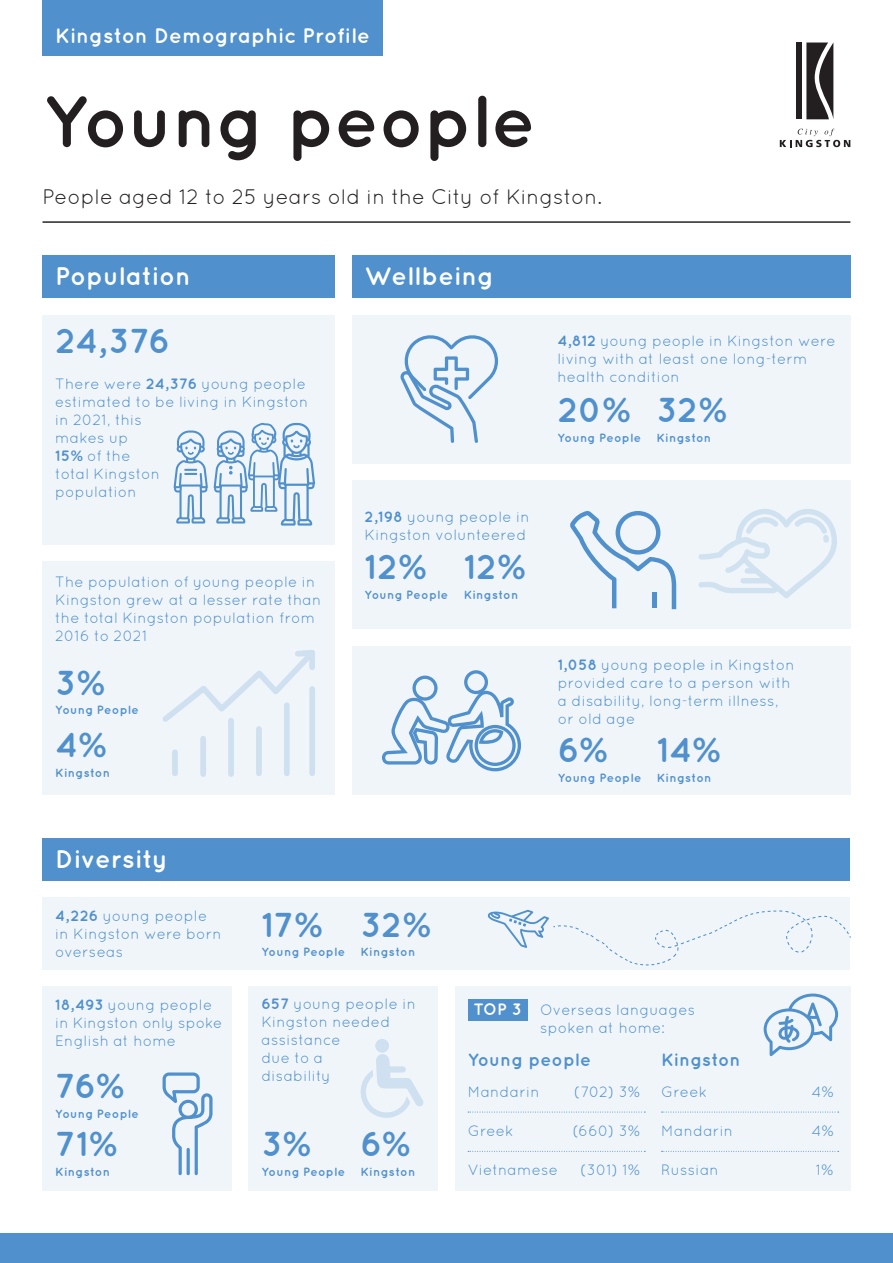
<style>
.page{position:relative;width:893px;height:1263px;background:#fff}
.page>*{position:absolute;margin:0;border:0;box-sizing:border-box;transform-origin:0 0}
.t1{font:700 73.5px "Quicksand";letter-spacing:-.01em;color:#231f20}
.t2{font:700 34.5px "Quicksand";letter-spacing:.005em;color:#5090cc}
.t3{font:700 25.5px "Quicksand";letter-spacing:.005em;color:#fff}
.t4{font:21px "Quicksand";letter-spacing:-.005em;color:#231f20}
.t5{font:700 21px "Quicksand";letter-spacing:.005em;color:#fff}
.t6{font:700 18px "Quicksand";letter-spacing:.005em;color:#5090cc}
.t7{font:700 16.5px "Quicksand";color:#fff}
.t8{font:15px/18px "Quicksand";letter-spacing:.01em;color:#5090cc}
.t9{font:700 12px "Quicksand";letter-spacing:.025em;color:#5090cc}
.s1{font-weight:700}
</style>
<div class="page">
<div style="left:43px;top:561px;width:292px;height:234px;background:#f0f5fa"></div>
<svg style="left:163px;top:650px;width:152px;height:77px"></svg>
<div style="left:172px;top:752px;width:6px;height:21px;background:#cfe0f0"></div>
<div style="left:200px;top:739px;width:6px;height:35px;background:#cfe0f0"></div>
<div style="left:228px;top:721px;width:6px;height:53px;background:#cfe0f0"></div>
<div style="left:256px;top:729px;width:6px;height:44px;background:#cfe0f0"></div>
<div style="left:284px;top:705px;width:6px;height:68px;background:#cfe0f0"></div>
<div style="left:309px;top:689px;width:6px;height:84px;background:#cfe0f0"></div>
<svg style="left:806px;top:43px;width:27px;height:76px;background:#4d4a4b"></svg>
<div style="left:797px;top:43px;width:5px;height:76px;background:#231f20"></div>
<svg style="left:780px;top:129px;width:70px;height:18px"></svg>
<div style="left:0;top:1233px;width:893px;height:30px;background:#5090cc"></div>
<div style="left:455px;top:986px;width:395px;height:205px;background:#f0f5fa"></div>
<svg style="left:468px;top:1112px;width:177px;height:1px"></svg>
<svg style="left:468px;top:1151px;width:177px;height:1px"></svg>
<svg style="left:661px;top:1112px;width:178px;height:1px"></svg>
<svg style="left:661px;top:1151px;width:178px;height:1px"></svg>
<svg style="left:764px;top:993px;width:74px;height:63px"></svg>
<div style="left:43px;top:255px;width:292px;height:43px;background:#5090cc"></div>
<div style="left:352px;top:255px;width:498px;height:43px;background:#5090cc"></div>
<div style="left:43px;top:838px;width:807px;height:42px;background:#5090cc"></div>
<div style="left:43px;top:0;width:340px;height:56px;background:#5090cc"></div>
<div style="left:43px;top:315px;width:292px;height:229px;background:#f0f5fa"></div>
<div style="left:43px;top:897px;width:807px;height:72px;background:#f0f5fa"></div>
<div style="left:43px;top:986px;width:189px;height:205px;background:#f0f5fa"></div>
<div style="left:249px;top:986px;width:189px;height:205px;background:#f0f5fa"></div>
<div style="left:352px;top:315px;width:498px;height:148px;background:#f0f5fa"></div>
<div style="left:352px;top:480px;width:498px;height:149px;background:#f0f5fa"></div>
<div style="left:352px;top:646px;width:498px;height:149px;background:#f0f5fa"></div>
<svg style="left:174px;top:423px;width:141px;height:103px"></svg>
<hr style="left:43px;top:221px;width:807px;height:2px;background:#231f20">
<svg style="left:488px;top:910px;width:363px;height:56px"></svg>
<svg style="left:163px;top:1072px;width:50px;height:103px"></svg>
<svg style="left:360px;top:1054px;width:64px;height:64px"></svg>
<div style="left:375px;top:1039px;width:14px;height:14px;background:#cfe0f0;border-radius:50%"></div>
<svg style="left:400px;top:335px;width:98px;height:108px"></svg>
<svg style="left:382px;top:670px;width:139px;height:101px"></svg>
<svg style="left:698px;top:509px;width:139px;height:89px"></svg>
<svg style="left:570px;top:511px;width:106px;height:98px"></svg>
<div style="left:652px;top:593px;width:5px;height:15px;background:#5090cc"></div>
<div style="left:468px;top:999px;width:59px;height:21px;background:#5090cc"></div>
<h3 class="t5" style="left:55px;top:23px;width:316px">Kingston Demographic Profile</h3>
<h1 class="t1" style="left:43px;top:77px;width:495px">Young people</h1>
<h3 class="t4" style="left:43px;top:185px;width:561px">People aged 12 to 25 years old in the City of Kingston.</h3>
<h3 class="t3" style="left:55px;top:261px;width:137px">Population</h3>
<h3 class="t3" style="left:365px;top:261px;width:131px">Wellbeing</h3>
<h2 class="t2" style="left:55px;top:320px;width:117px">24,376</h2>
<p class="t8" style="left:55px;top:375px;width:255px">There were <span class="s1">24,376</span> young people estimated to be living in Kingston in 2021, this<br>makes up<br><span class="s1">15%</span> of the<br>total Kingston<br>population</p>
<p class="t8" style="left:55px;top:572px;width:268px">The population of young people in<br>Kingston grew at a lesser rate than the total Kingston population from<br>2016 to 2021</p>
<h2 class="t2" style="left:55px;top:662px;width:51px">3%</h2>
<p class="t9" style="left:55px;top:703px;width:85px">Young People</p>
<h2 class="t2" style="left:55px;top:724px;width:53px">4%</h2>
<p class="t9" style="left:55px;top:765px;width:56px">Kingston</p>
<p class="t8" style="left:365px;top:508px;width:166px"><span class="s1">2,198</span> young people in<br>Kingston volunteered</p>
<h2 class="t2" style="left:365px;top:547px;width:63px">12%</h2>
<p class="t9" style="left:365px;top:587px;width:85px">Young People</p>
<h2 class="t2" style="left:464px;top:547px;width:63px">12%</h2>
<p class="t9" style="left:464px;top:587px;width:56px">Kingston</p>
<h3 class="t3" style="left:55px;top:844px;width:114px">Diversity</h3>
<p class="t8" style="left:55px;top:907px;width:168px"><span class="s1">4,226</span> young people in Kingston were born overseas</p>
<h2 class="t2" style="left:261px;top:904px;width:62px">17%</h2>
<p class="t9" style="left:261px;top:945px;width:85px">Young People</p>
<h2 class="t2" style="left:361px;top:904px;width:71px">32%</h2>
<p class="t9" style="left:361px;top:945px;width:56px">Kingston</p>
<p class="t8" style="left:557px;top:332px;width:280px"><span class="s1">4,812</span> young people in Kingston were living with at least one long-term health condition</p>
<h2 class="t2" style="left:557px;top:389px;width:74px">20%</h2>
<p class="t9" style="left:557px;top:430px;width:85px">Young People</p>
<h2 class="t2" style="left:657px;top:389px;width:71px">32%</h2>
<p class="t9" style="left:657px;top:430px;width:56px">Kingston</p>
<p class="t8" style="left:558px;top:656px;width:238px"><span class="s1">1,058</span> young people in Kingston provided care to a person with a disability, long-term illness, or old age</p>
<h2 class="t2" style="left:558px;top:729px;width:51px">6%</h2>
<p class="t9" style="left:558px;top:770px;width:85px">Young People</p>
<h2 class="t2" style="left:657px;top:729px;width:65px">14%</h2>
<p class="t9" style="left:657px;top:770px;width:56px">Kingston</p>
<p class="t8" style="left:55px;top:996px;width:169px"><span class="s1">18,493</span> young people in Kingston only spoke<br>English at home</p>
<p class="t8" style="left:261px;top:994px;width:156px"><span class="s1">657</span> young people in<br>Kingston needed assistance<br>due to a<br>disability</p>
<h2 class="t2" style="left:55px;top:1065px;width:70px">76%</h2>
<p class="t9" style="left:55px;top:1106px;width:85px">Young People</p>
<h2 class="t2" style="left:55px;top:1123px;width:63px">71%</h2>
<p class="t9" style="left:55px;top:1164px;width:56px">Kingston</p>
<h2 class="t2" style="left:261px;top:1123px;width:51px">3%</h2>
<p class="t9" style="left:261px;top:1164px;width:85px">Young People</p>
<h2 class="t2" style="left:361px;top:1123px;width:51px">6%</h2>
<p class="t9" style="left:361px;top:1164px;width:56px">Kingston</p>
<p class="t7" style="left:473px;top:1000px;width:50px">TOP 3</p>
<p class="t8" style="left:540px;top:1000px;width:157px">Overseas languages spoken at home:</p>
<p class="t6" style="left:468px;top:1049px;width:125px">Young people</p>
<p class="t8" style="left:468px;top:1082px;width:73px">Mandarin</p>
<p class="t8" style="left:574px;top:1082px;width:68px">(702) 3%</p>
<p class="t8" style="left:468px;top:1122px;width:47px">Greek</p>
<p class="t8" style="left:573px;top:1122px;width:69px">(660) 3%</p>
<p class="t8" style="left:468px;top:1161px;width:92px">Vietnamese</p>
<p class="t8" style="left:580px;top:1161px;width:61px">(301) 1%</p>
<p class="t6" style="left:661px;top:1049px;width:81px">Kingston</p>
<p class="t8" style="left:661px;top:1082px;width:47px">Greek</p>
<p class="t8" style="left:811px;top:1082px;width:24px">4%</p>
<p class="t8" style="left:661px;top:1122px;width:73px">Mandarin</p>
<p class="t8" style="left:811px;top:1122px;width:24px">4%</p>
<p class="t8" style="left:661px;top:1161px;width:59px">Russian</p>
<p class="t8" style="left:816px;top:1161px;width:19px">1%</p>
</div>
